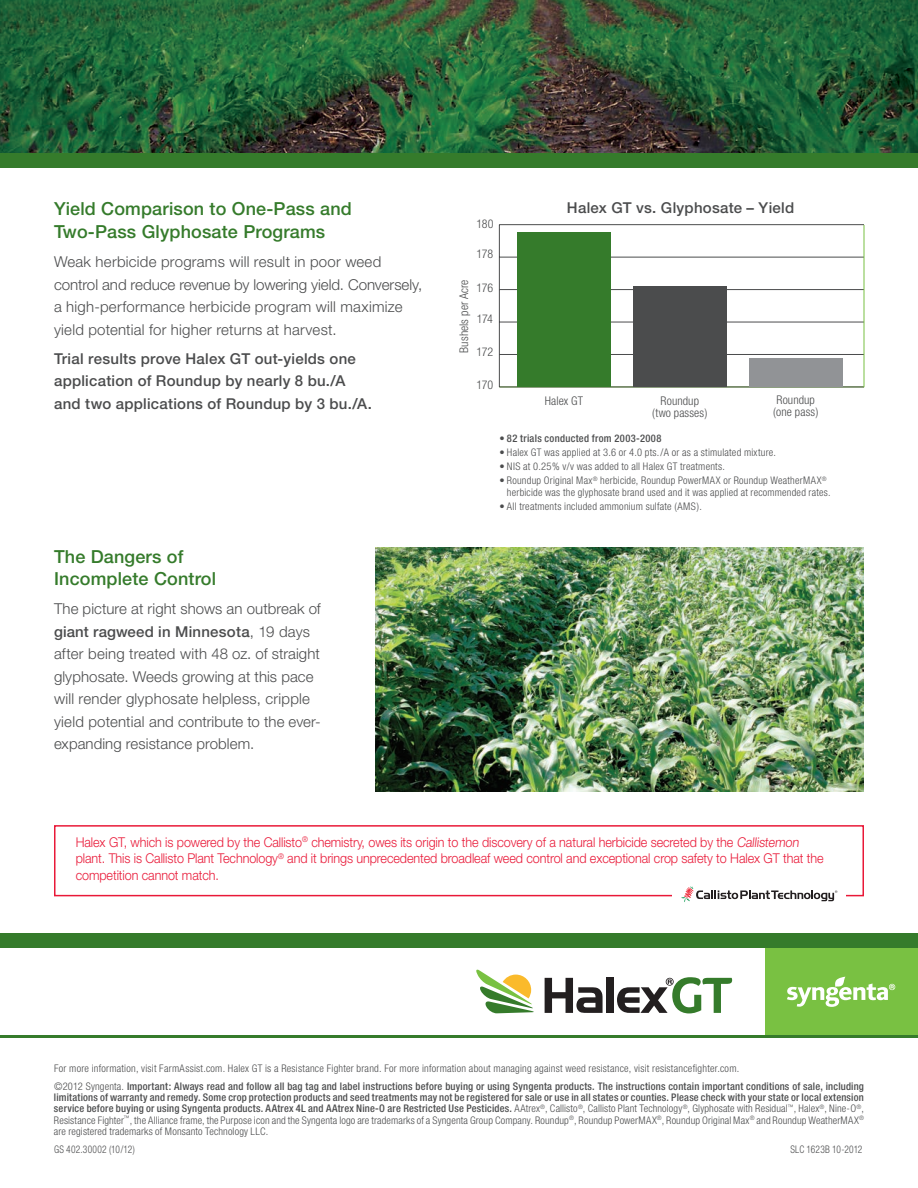
<style>
.page{position:relative;width:918px;height:1188px;background:#fff}
.page>*{position:absolute;margin:0;border:0;box-sizing:border-box;transform-origin:0 0}
.t1{font:500 18px/22.5px "Helvetica Neue";letter-spacing:.01em;color:#357b2b}
.t2{font:300 15px/22.5px "Helvetica Neue";letter-spacing:.01em;color:#4b4c4d}
.t3{font:500 15px/22.5px "Helvetica Neue";letter-spacing:.015em;color:#4b4c4d}
.t4{font:300 13.5px/16.5px "Helvetica Neue";letter-spacing:-.005em;color:#e91938;scale:.93 1}
.t5{font:300 condensed 12px/11.1px "Helvetica Neue";letter-spacing:.005em;color:#4b4c4d;text-align:center}
.t6{font:300 condensed 10.5px/11.2px "Helvetica Neue";letter-spacing:.02em;color:#4b4c4d}
.t7{font:300 condensed 10.5px "Helvetica Neue";letter-spacing:.02em;color:#4b4c4d;scale:.9 1}
.t8{font:500 condensed 10.5px "Helvetica Neue";letter-spacing:.03em;color:#4b4c4d}
.s1{font-weight:500}
.s2{font-weight:300}
</style>
<div class="page">
<img style="left:0;top:0;width:918px;height:153px">
<hr style="left:499px;top:225px;width:1px;height:162px;background:#4b4c4d">
<hr style="left:499px;top:387px;width:365px;height:1px;background:#4b4c4d">
<hr style="left:499px;top:354px;width:365px;height:1px;background:#4b4c4d">
<hr style="left:499px;top:322px;width:365px;height:1px;background:#4b4c4d">
<hr style="left:499px;top:289px;width:365px;height:1px;background:#4b4c4d">
<hr style="left:499px;top:257px;width:365px;height:1px;background:#4b4c4d">
<hr style="left:499px;top:224px;width:365px;height:1px;background:#4b4c4d">
<div style="left:749px;top:358px;width:94px;height:29px;background:#919396"></div>
<div style="left:633px;top:286px;width:94px;height:101px;background:#4b4c4d"></div>
<div style="left:517px;top:233px;width:94px;height:154px;background:#357b2b"></div>
<hr style="left:864px;top:225px;width:1px;height:162px;background:#79c142">
<img style="left:376px;top:548px;width:487px;height:244px">
<div style="left:0;top:153px;width:918px;height:14px;background:#357b2b"></div>
<div style="left:54px;top:825px;width:810px;height:71px;border:2px solid #e91938"></div>
<div style="left:672px;top:882px;width:174px;height:25px;background:#fff"></div>
<svg style="left:681px;top:886px;width:156px;height:16px"></svg>
<div style="left:766px;top:948px;width:152px;height:87px;background:#79c142"></div>
<div style="left:0;top:933px;width:918px;height:15px;background:#357b2b"></div>
<svg style="left:787px;top:977px;width:108px;height:30px"></svg>
<hr style="left:0;top:1035px;width:918px;height:3px;background:#357b2b">
<svg style="left:476px;top:970px;width:58px;height:43px"></svg>
<svg style="left:545px;top:978px;width:58px;height:35px"></svg>
<div style="left:607px;top:978px;width:7px;height:35px;background:#231f20"></div>
<svg style="left:617px;top:977px;width:115px;height:36px"></svg>
<h1 class="t1" style="left:54px;top:197px;width:299px">Yield Comparison to One-Pass and<br>Two-Pass Glyphosate Programs</h1>
<h2 class="t2" style="left:54px;top:250px;width:370px">Weak herbicide programs will result in poor weed control and reduce revenue by lowering yield. Conversely, a high-performance herbicide program will maximize yield potential for higher returns at harvest.</h2>
<h2 class="t3" style="left:54px;top:347px;width:320px">Trial results prove Halex GT out-yields one application of Roundup by nearly 8 bu./A and two applications of Roundup by 3 bu./A.</h2>
<h1 class="t1" style="left:54px;top:545px;width:164px">The Dangers of<br>Incomplete Control</h1>
<p class="t2" style="left:54px;top:597px;width:268px">The picture at right shows an outbreak of <span class="s1">giant ragweed in Minnesota</span>, 19 days after being treated with 48 oz. of straight glyphosate. Weeds growing at this pace will render glyphosate helpless, cripple yield potential and contribute to the ever&shy;expanding resistance problem.</p>
<p class="t5" style="left:476px;top:218px;width:19px">180</p>
<p class="t5" style="left:477px;top:248px;width:18px">178</p>
<p class="t5" style="left:477px;top:282px;width:18px">176</p>
<p class="t5" style="left:477px;top:313px;width:18px">174</p>
<p class="t5" style="left:477px;top:347px;width:18px">172</p>
<p class="t5" style="left:477px;top:379px;width:18px">170</p>
<p class="t5" style="left:458px;top:353px;width:75px;rotate:-90deg">Bushels per Acre</p>
<h2 class="t3" style="left:567px;top:196px;width:229px">Halex GT vs. Glyphosate – Yield</h2>
<p class="t5" style="left:545px;top:396px;width:40px">Halex GT</p>
<p class="t5" style="left:652px;top:396px;width:57px">Roundup (two passes)</p>
<p class="t5" style="left:773px;top:394px;width:47px;text-align:left">Roundup (one pass)</p>
<p class="t8" style="left:499px;top:432px;width:164px"><span class="s2">•</span> 82 trials conducted from 2003-2008</p>
<p class="t6" style="left:499px;top:446px;width:278px">• Halex GT was applied at 3.6 or 4.0 pts./A or as a stimulated mixture.</p>
<p class="t6" style="left:499px;top:460px;width:227px">• NIS at 0.25% v/v was added to all Halex GT treatments.</p>
<p class="t6" style="left:507px;top:474px;width:325px;line-height:12px;text-indent:-8px">• Roundup Original Max<sup>®</sup> herbicide, Roundup PowerMAX or Roundup WeatherMAX<sup>® </sup>herbicide was the glyphosate brand used and it was applied at recommended rates.</p>
<p class="t6" style="left:499px;top:501px;width:204px">• All treatments included ammonium sulfate (AMS).</p>
<p class="t4" style="left:76px;top:833px;width:806px">Halex GT, which is powered by the Callisto<sup>®</sup> chemistry, owes its origin to the discovery of a natural herbicide secreted by the Callistemon plant. This is Callisto Plant Technology<sup>®</sup> and it brings unprecedented broadleaf weed control and exceptional crop safety to Halex GT that the competition cannot match.</p>
<p class="t6" style="left:54px;top:1059px;width:811px;line-height:17.7px">For more information, visit FarmAssist.com. Halex GT is a Resistance Fighter brand. For more information about managing against weed resistance, visit resistancefighter.com.<br>©2012 Syngenta. <span class="s1">Important: Always read and follow all bag tag and label instructions before buying or using Syngenta products. The instructions contain important conditions of sale, including</span></p>
<p class="t6" style="left:54px;top:1092px;width:812px;text-align:justify"><span class="s1">limitations of warranty and remedy. Some crop protection products and seed treatments may not be registered for sale or use in all states or counties. Please check with your state or local extension service before buying or using Syngenta products. AAtrex 4L and AAtrex Nine-O are Restricted Use Pesticides.</span> AAtrex<sup>®</sup>, Callisto<sup>®</sup>, Callisto Plant Technology<sup>®</sup>, Glyphosate with Residual<sup>™</sup>, Halex<sup>®</sup>, Nine-O<sup>®</sup>, Resistance Fighter<sup>™</sup>, the Alliance frame, the Purpose icon and the Syngenta logo are trademarks of a Syngenta Group Company. Roundup<sup>®</sup>, Roundup PowerMAX<sup>®</sup>, Roundup Original Max<sup>®</sup> and Roundup WeatherMAX<sup>® </sup>are registered trademarks of Monsanto Technology LLC.</p>
<p class="t7" style="left:54px;top:1143px;width:91px">GS 402.30002 (10/12)</p>
<p class="t7" style="left:790px;top:1143px;width:82px">SLC 1623B 10-2012</p>
</div>
